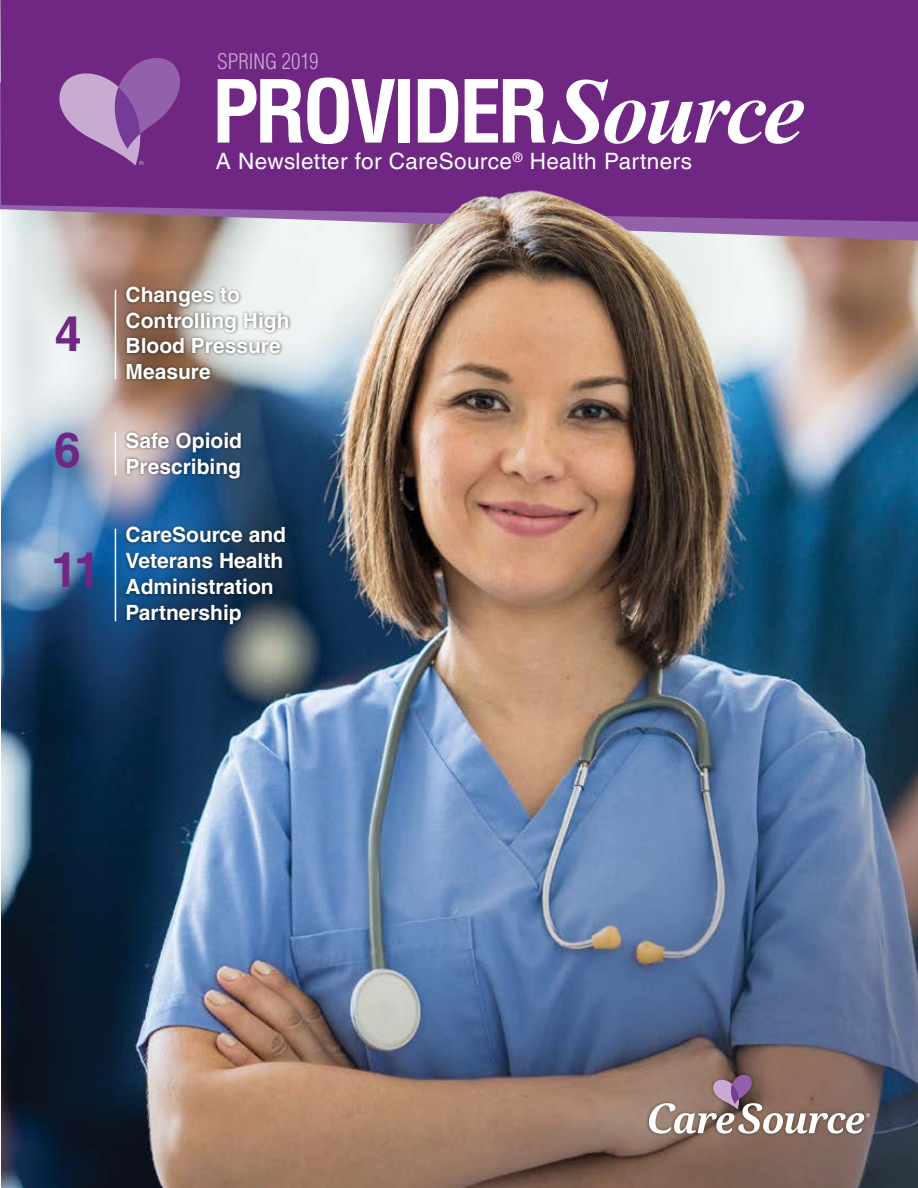
<style>
.page{position:relative;width:918px;height:1188px;background:#fff}
.page>*{position:absolute;margin:0;border:0;box-sizing:border-box;transform-origin:0 0}
.t1{font:700 condensed 84.6px "Helvetica LT Pro";letter-spacing:-.05em;color:#fff}
.t2{font:700 48px "Helvetica LT Pro";color:#702784}
.t3{font:22.5px "Helvetica LT Pro";letter-spacing:.015em;color:#fff}
.t4{font:700 21px/26px "Helvetica LT Pro";color:#fff}
.t5{font:300 condensed 21px "Helvetica LT Pro";color:#c9aad1}
.s1{font-family:"Times New Roman";font-style:italic;font-stretch:normal;font-size:93.15px}
</style>
<div class="page">
<img style="left:1px;top:242px;width:917px;height:946px">
<svg style="left:1px;top:222px;width:917px;height:20px;background:#b49aaa"></svg>
<div style="left:0;top:0;width:918px;height:222px;background:#702784"></div>
<svg style="left:59px;top:58px;width:121px;height:106px;background:#915aa3"></svg>
<hr style="left:115px;top:290px;width:1px;height:89px;background:#fff">
<hr style="left:115px;top:432px;width:1px;height:43px;background:#fff">
<hr style="left:115px;top:529px;width:1px;height:92px;background:#fff">
<img style="left:306px;top:7px;width:390px;height:280px">
<div style="left:646px;top:1071px;width:228px;height:66px;background:#000;opacity:.4"></div>
<svg style="left:649px;top:1073px;width:221px;height:61px;background:#9d847e"></svg>
<div style="left:123px;top:284px;width:169px;height:344px;background:#000;opacity:.6"></div>
<p class="t5" style="left:217px;top:48px;width:103px">SPRING 2019</p>
<h1 class="t1" style="left:212px;top:55px;width:594px">PROVIDER <span class="s1">Source</span></h1>
<p class="t3" style="left:216px;top:148px;width:477px">A Newsletter for CareSource<sup>®</sup> Health Partners</p>
<h2 class="t2" style="left:55px;top:305px;width:28px">4</h2>
<h2 class="t2" style="left:54px;top:421px;width:28px">6</h2>
<h2 class="t2" style="left:51px;top:541px;width:51px">11</h2>
<p class="t4" style="left:126px;top:282px;width:166px;line-height:25.5px">Changes to<br>Controlling High<br>Blood Pressure<br>Measure</p>
<p class="t4" style="left:126px;top:427px;width:118px">Safe Opioid<br>Prescribing</p>
<p class="t4" style="left:126px;top:522px;width:162px">CareSource and<br>Veterans Health<br>Administration<br>Partnership</p>
</div>
